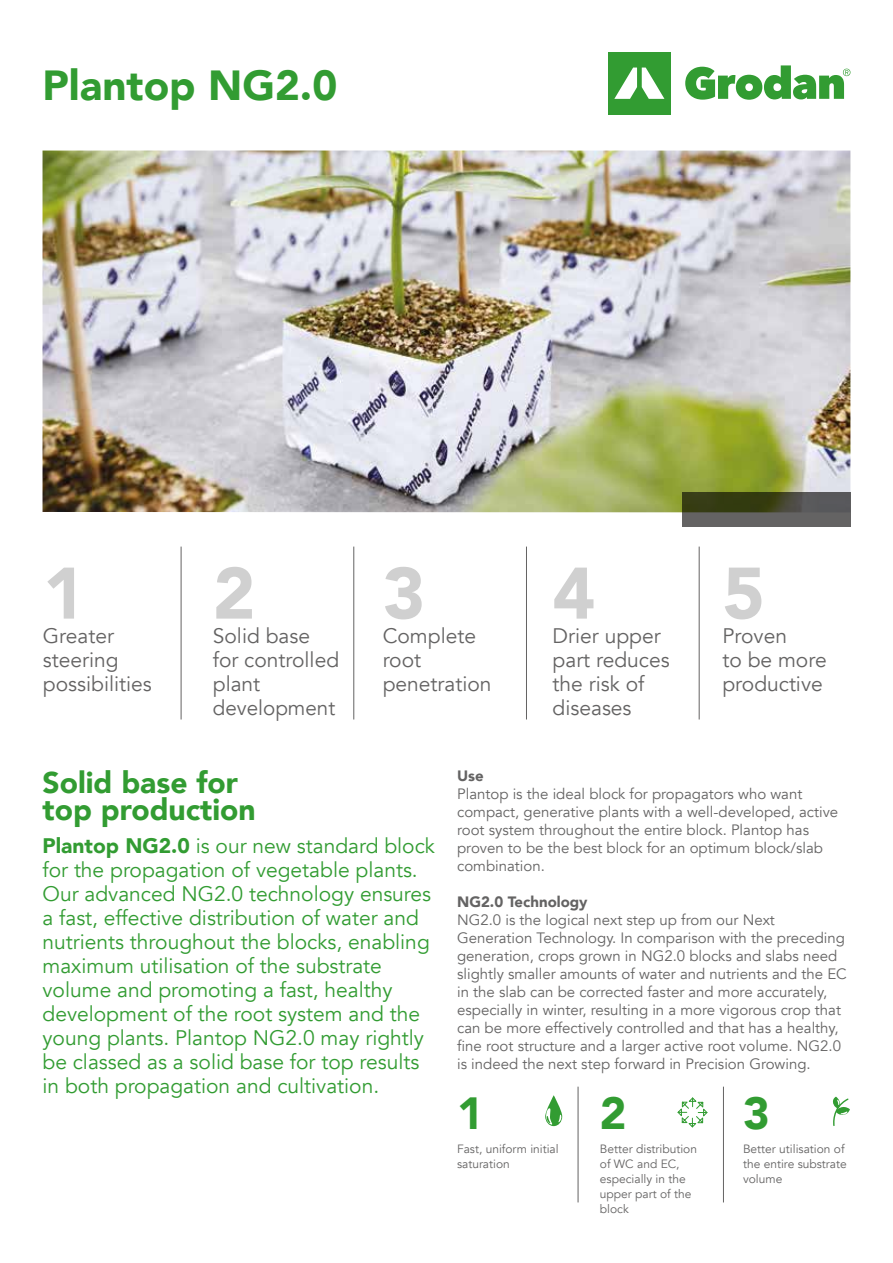
<style>
.page{position:relative;width:893px;height:1263px;background:#fff}
.page>*{position:absolute;margin:0;border:0;box-sizing:border-box;transform-origin:0 0}
.t1{font:900 72px "Avenir";color:#d0d0d0}
.t2{font:900 45px "Avenir";color:#329c32}
.t3{font:900 42px "Avenir";color:#329c32}
.t4{font:900 30px/27px "Avenir";color:#329c32}
.t5{font:21px/24px "Avenir";color:#329c32}
.t6{font:21px/24px "Avenir";color:#646363}
.t7{font:15px/18px "Avenir";color:#646363}
.t8{font:900 15px "Avenir";color:#646363}
.t9{font:12px/15px "Avenir";color:#646363}
.s1{font-weight:900}
</style>
<div class="page">
<img style="left:43px;top:151px;width:807px;height:361px">
<div style="left:608px;top:52px;width:63px;height:63px;background:#329c32"></div>
<svg style="left:614px;top:68px;width:50px;height:31px"></svg>
<svg style="left:685px;top:65px;width:165px;height:35px"></svg>
<svg style="left:682px;top:493px;width:169px;height:34px"></svg>
<hr style="left:699px;top:547px;width:1px;height:172px;background:#646363">
<hr style="left:526px;top:547px;width:1px;height:172px;background:#646363">
<hr style="left:353px;top:547px;width:1px;height:172px;background:#646363">
<hr style="left:181px;top:547px;width:1px;height:172px;background:#646363">
<hr style="left:723px;top:1087px;width:1px;height:115px;background:#646363">
<hr style="left:578px;top:1087px;width:1px;height:115px;background:#646363">
<svg style="left:545px;top:1095px;width:17px;height:31px"></svg>
<svg style="left:833px;top:1097px;width:17px;height:29px"></svg>
<svg style="left:677px;top:1097px;width:31px;height:31px"></svg>
<h3 class="t3" style="left:43px;top:49px;width:296px">Plantop NG2.0</h3>
<h1 class="t1" style="left:43px;top:532px;width:44px">1</h1>
<h3 class="t6" style="left:43px;top:624px;width:110px">Greater steering possibilities</h3>
<h1 class="t1" style="left:213px;top:532px;width:44px">2</h1>
<h3 class="t6" style="left:213px;top:624px;width:128px">Solid base for controlled plant development</h3>
<h1 class="t1" style="left:383px;top:532px;width:44px">3</h1>
<h3 class="t6" style="left:383px;top:624px;width:110px">Complete root penetration</h3>
<h1 class="t1" style="left:553px;top:532px;width:44px">4</h1>
<h3 class="t6" style="left:553px;top:624px;width:119px">Drier upper part reduces the risk of diseases</h3>
<h1 class="t1" style="left:722px;top:532px;width:44px">5</h1>
<h3 class="t6" style="left:722px;top:624px;width:106px">Proven<br>to be more productive</h3>
<h3 class="t4" style="left:43px;top:768px;width:215px">Solid base for top production</h3>
<p class="t5" style="left:43px;top:834px;width:394px"><span class="s1">Plantop NG2.0</span> is our new standard block for the propagation of vegetable plants.<br>Our advanced NG2.0 technology ensures a fast, effective distribution of water and nutrients throughout the blocks, enabling maximum utilisation of the substrate volume and promoting a fast, healthy development of the root system and the young plants. Plantop NG2.0 may rightly be classed as a solid base for top results in both propagation and cultivation.</p>
<p class="t8" style="left:457px;top:762px;width:28px">Use</p>
<p class="t7" style="left:457px;top:785px;width:383px">Plantop is the ideal block for propagators who want compact, generative plants with a well-developed, active root system throughout the entire block. Plantop has proven to be the best block for an optimum block/slab combination.</p>
<p class="t8" style="left:457px;top:888px;width:132px">NG2.0 Technology</p>
<p class="t7" style="left:457px;top:911px;width:391px">NG2.0 is the logical next step up from our Next Generation Technology. In comparison with the preceding generation, crops grown in NG2.0 blocks and slabs need slightly smaller amounts of water and nutrients and the EC in the slab can be corrected faster and more accurately, especially in winter, resulting in a more vigorous crop that can be more effectively controlled and that has a healthy, fine root structure and a larger active root volume. NG2.0 is indeed the next step forward in Precision Growing.</p>
<h2 class="t2" style="left:457px;top:1075px;width:28px">1</h2>
<p class="t9" style="left:457px;top:1142px;width:103px">Fast, uniform initial saturation</p>
<h2 class="t2" style="left:600px;top:1075px;width:28px">2</h2>
<p class="t9" style="left:600px;top:1142px;width:99px">Better distribution of WC and EC, especially in the upper part of the block</p>
<h2 class="t2" style="left:743px;top:1075px;width:28px">3</h2>
<p class="t9" style="left:743px;top:1142px;width:105px">Better utilisation of the entire substrate volume</p>
</div>
